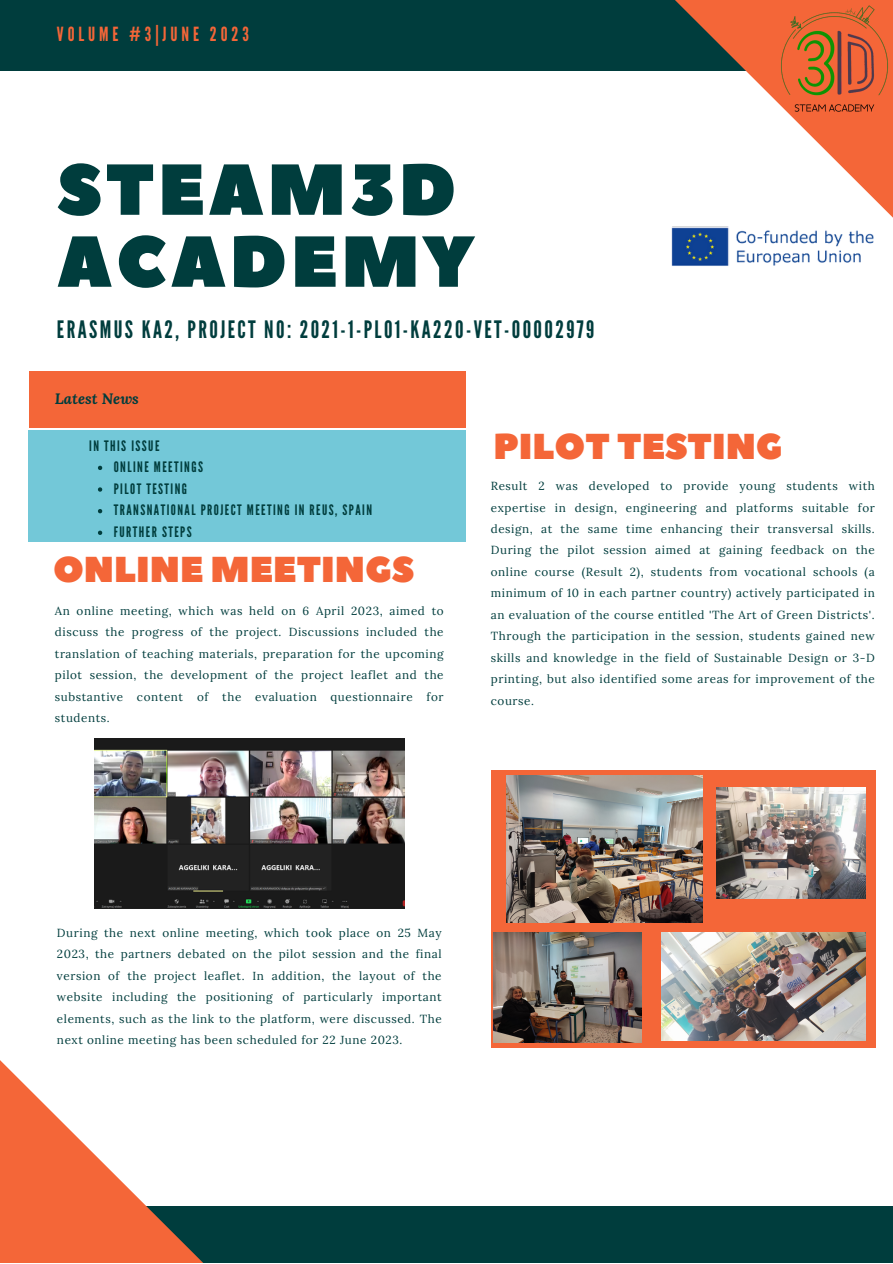
<style>
.page{position:relative;width:893px;height:1264px;background:#fff}
.page>*{position:absolute;margin:0;border:0;box-sizing:border-box;transform-origin:0 0}
.t1{font:72px/72px "Peace Sans";letter-spacing:.05em;color:#003d3d}
.t2{font:36px "Peace Sans";color:#f46638}
.t3{font:24px "League Gothic";letter-spacing:.1em;color:#003d3d}
.t4{font:19.5px "League Gothic";letter-spacing:.2em;color:#f46638}
.t5{font:italic 700 15px "Lora";color:#003d3d}
.t6{font:14.4px "League Gothic";letter-spacing:.1em;color:#003d3d}
.t7{font:11.7px/21.5px "Lora";letter-spacing:.05em;color:#003d3d;text-align:justify}
</style>
<div class="page">
<div style="left:0;top:1206px;width:892px;height:56px;background:#003d3d"></div>
<div style="left:0;top:0;width:892px;height:71px;background:#003d3d"></div>
<svg style="left:675px;top:0;width:217px;height:216px"></svg>
<svg style="left:0;top:1060px;width:202px;height:202px;fill:#f46639"></svg>
<img style="left:671px;top:216px;width:221px;height:50px">
<img style="left:776px;top:0;width:116px;height:116px;border-radius:7px">
<div style="left:29px;top:430px;width:437px;height:111px;background:#73c8d8"></div>
<div style="left:29px;top:371px;width:436px;height:56px;background:#f46638"></div>
<svg style="left:98px;top:465px;width:4px;height:5px"></svg>
<svg style="left:98px;top:487px;width:4px;height:4px"></svg>
<svg style="left:98px;top:509px;width:4px;height:4px"></svg>
<svg style="left:98px;top:530px;width:4px;height:5px"></svg>
<img style="left:94px;top:738px;width:311px;height:170px">
<div style="left:490px;top:770px;width:385px;height:277px;background:#f46638"></div>
<img style="left:716px;top:787px;width:149px;height:111px">
<img style="left:661px;top:932px;width:204px;height:108px">
<img style="left:493px;top:932px;width:148px;height:110px">
<img style="left:506px;top:775px;width:196px;height:147px">
<p class="t4" style="left:57px;top:23px;width:193px">VOLUME #3|JUNE 2023</p>
<p class="t1" style="left:57px;top:156px;width:418px">STEAM3D<br>ACADEMY</p>
<p class="t3" style="left:57px;top:315px;width:539px">ERASMUS KA2, PROJECT NO: 2021-1-PL01-KA220-VET-00002979</p>
<p class="t5" style="left:55px;top:389px;width:85px">Latest News</p>
<p class="t6" style="left:89px;top:437px;width:72px">IN THIS ISSUE</p>
<p class="t6" style="left:114px;top:459px;width:91px">ONLINE MEETINGS</p>
<p class="t6" style="left:114px;top:480px;width:75px">PILOT TESTING</p>
<p class="t6" style="left:114px;top:502px;width:260px">TRANSNATIONAL PROJECT MEETING IN REUS, SPAIN</p>
<p class="t6" style="left:114px;top:523px;width:79px">FURTHER STEPS</p>
<p class="t2" style="left:53px;top:545px;width:362px">ONLINE MEETINGS</p>
<p class="t7" style="left:55px;top:600px;width:390px">An online meeting, which was held on 6 April 2023, aimed to discuss the progress of the project. Discussions included the translation of teaching materials, preparation for the upcoming pilot session, the development of the project leaflet and the substantive content of the evaluation questionnaire for students.</p>
<p class="t2" style="left:493px;top:422px;width:291px">PILOT TESTING</p>
<p class="t7" style="left:490px;top:475px;width:385px">Result 2 was developed to provide young students with expertise in design, engineering and platforms suitable for design, at the same time enhancing their transversal skills.<br>During the pilot session aimed at gaining feedback on the online course (Result 2), students from vocational schools (a minimum of 10 in each partner country) actively participated in an evaluation of the course entitled 'The Art of Green Districts'.<br>Through the participation in the session, students gained new skills and knowledge in the field of Sustainable Design or 3-D printing, but also identified some areas for improvement of the course.</p>
<p class="t7" style="left:57px;top:921px;width:386px">During the next online meeting, which took place on 25 May 2023, the partners debated on the pilot session and the final version of the project leaflet. In addition, the layout of the website including the positioning of particularly important elements, such as the link to the platform, were discussed. The next online meeting has been scheduled for 22 June 2023.</p>
</div>
